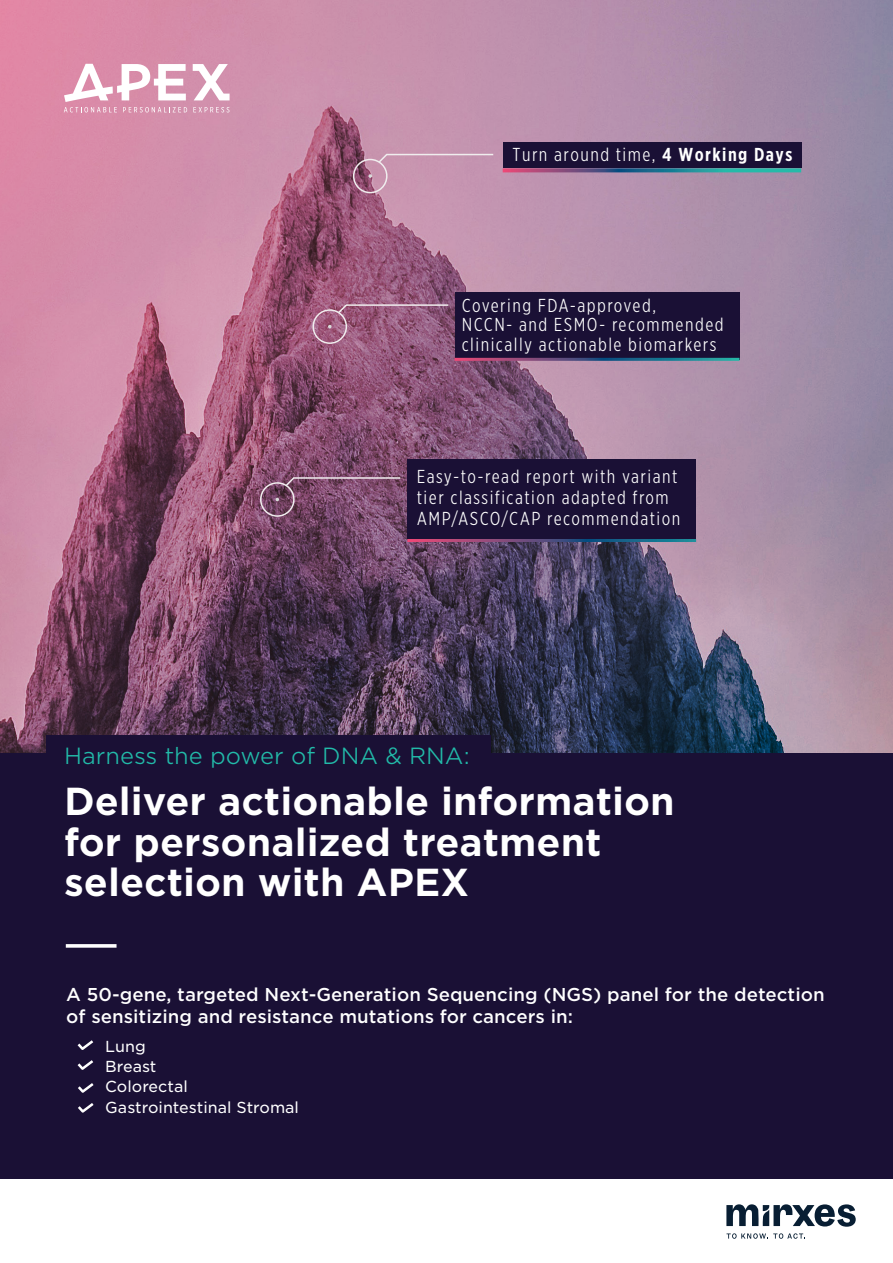
<style>
.page{position:relative;width:893px;height:1263px;background:#fff}
.page>*{position:absolute;margin:0;border:0;box-sizing:border-box;transform-origin:0 0}
.t1{font:700 37.5px/40.5px "Gotham S Sm";color:#fff}
.t2{font:300 22.5px "Gotham S Sm";color:#22bba9}
.t3{font:300 18px/19.5px "Gotham X Narr S Sm";letter-spacing:.08em;color:#fff}
.t4{font:500 17.85px/23px "Gotham S Sm";color:#fff}
.t5{font:15.3px/20.4px "Gotham S Sm";color:#fff}
.s1{font-weight:700}
</style>
<div class="page">
<img style="left:0;top:0;width:893px;height:753px">
<div style="left:47px;top:735px;width:444px;height:31px;background:#1a1035"></div>
<div style="left:0;top:753px;width:893px;height:442px;background:#1a1035"></div>
<svg style="left:77px;top:1040px;width:17px;height:10px"></svg>
<svg style="left:77px;top:1060px;width:17px;height:10px"></svg>
<svg style="left:78px;top:1083px;width:16px;height:30px"></svg>
<div style="left:455px;top:292px;width:284px;height:67px;background:#1a1035"></div>
<div style="left:407px;top:460px;width:289px;height:79px;background:#1a1035"></div>
<div style="left:503px;top:142px;width:299px;height:26px;background:#1a1035"></div>
<svg style="left:66px;top:944px;width:51px;height:4px"></svg>
<div style="left:312px;top:309px;width:35px;height:35px;border:2px solid #f0edee;border-radius:50%"></div>
<div style="left:260px;top:482px;width:35px;height:35px;border:2px solid #f0edee;border-radius:50%"></div>
<div style="left:353px;top:159px;width:35px;height:34px;border:2px solid #f0edee;border-radius:50%"></div>
<svg style="left:337px;top:304px;width:113px;height:11px"></svg>
<svg style="left:284px;top:476px;width:118px;height:11px"></svg>
<svg style="left:377px;top:153px;width:118px;height:11px"></svg>
<svg style="left:368px;top:174px;width:4px;height:4px"></svg>
<svg style="left:275px;top:498px;width:4px;height:3px"></svg>
<svg style="left:328px;top:325px;width:4px;height:3px"></svg>
<hr style="left:455px;top:358px;width:284px;height:3px;background:#fff">
<hr style="left:407px;top:539px;width:289px;height:3px;background:#fff">
<svg style="left:503px;top:168px;width:298px;height:4px"></svg>
<div style="left:0;top:1180px;width:893px;height:83px;background:#fff"></div>
<svg style="left:726px;top:1233px;width:79px;height:6px"></svg>
<svg style="left:726px;top:1204px;width:130px;height:23px"></svg>
<svg style="left:193px;top:64px;width:37px;height:36px"></svg>
<svg style="left:64px;top:64px;width:123px;height:48px"></svg>
<svg style="left:193px;top:107px;width:36px;height:5px"></svg>
<p class="t3" style="left:513px;top:144px;width:281px">Turn around time, <span class="s1">4 Working Days</span></p>
<p class="t3" style="left:462px;top:295px;width:263px">Covering FDA-approved,<br>NCCN- and ESMO- recommended clinically actionable biomarkers</p>
<p class="t3" style="left:417px;top:465px;width:265px;line-height:21px">Easy-to-read report with variant tier classification adapted from<br>AMP/ASCO/CAP recommendation</p>
<p class="t2" style="left:64px;top:741px;width:407px">Harness the power of DNA &amp; RNA:</p>
<h1 class="t1" style="left:64px;top:781px;width:612px">Deliver actionable information for personalized treatment selection with APEX</h1>
<p class="t4" style="left:66px;top:982px;width:760px">A 50-gene, targeted Next-Generation Sequencing (NGS) panel for the detection of sensitizing and resistance mutations for cancers in:</p>
<p class="t5" style="left:105px;top:1035px;width:195px">Lung<br>Breast<br>Colorectal<br>Gastrointestinal Stromal</p>
</div>
